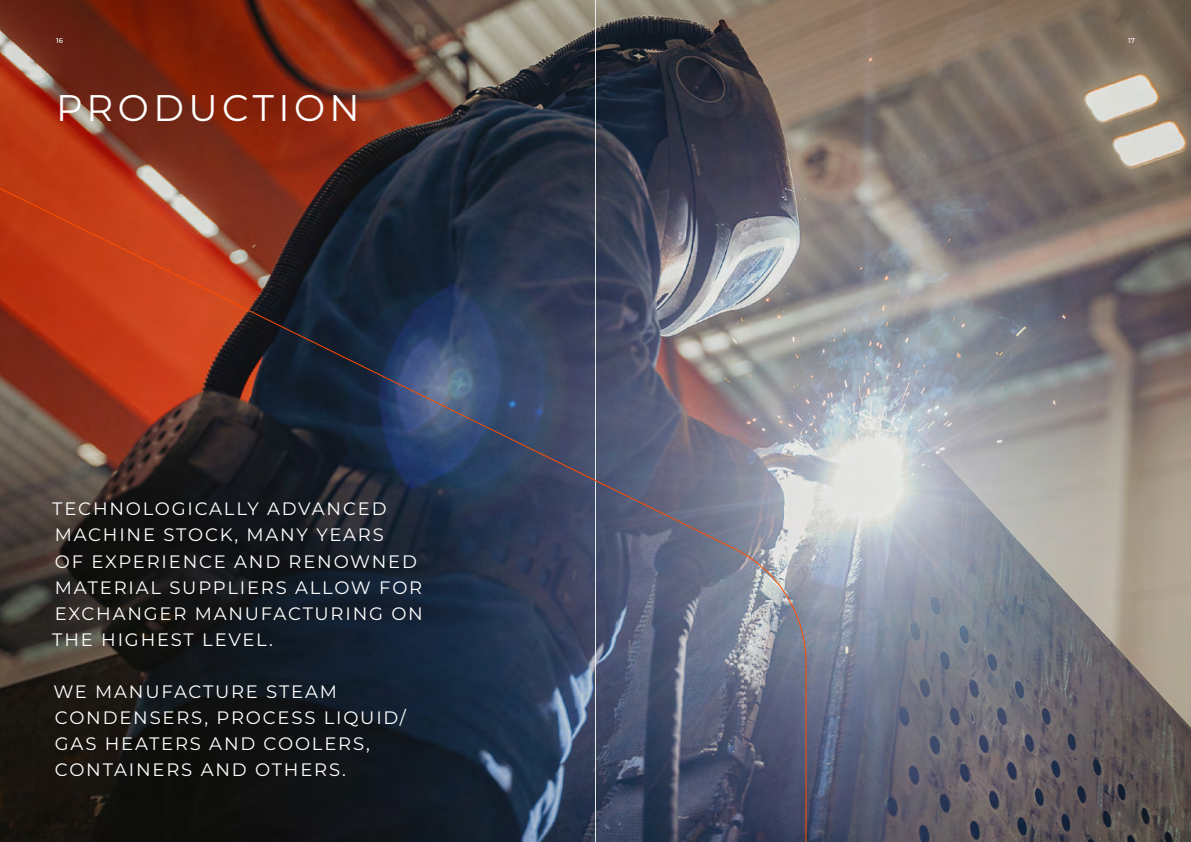
<style>
.page{position:relative;width:1191px;height:842px;background:#fff}
.page>*{position:absolute;margin:0;border:0;box-sizing:border-box;transform-origin:0 0}
.t1{font:37px "Montserrat";letter-spacing:.12em;color:#fff}
.t2{font:18px/26.1px "Montserrat";letter-spacing:.1em;color:#fff}
.t3{font:500 7px "Montserrat";color:#fff}
</style>
<div class="page">
<img style="left:0;top:0;width:1191px;height:842px">
<hr style="left:595px;top:0;width:1px;height:842px;background:#e9ebeb">
<img style="left:0;top:170px;width:807px;height:672px">
<p class="t3" style="left:56px;top:35px;width:8px">16</p>
<p class="t3" style="left:1128px;top:35px;width:8px">17</p>
<h1 class="t1" style="left:56px;top:83px;width:305px">PRODUCTION</h1>
<p class="t2" style="left:52px;top:495px;width:372px">TECHNOLOGICALLY ADVANCED<br>MACHINE STOCK, MANY YEARS<br>OF EXPERIENCE AND RENOWNED<br>MATERIAL SUPPLIERS ALLOW FOR<br>EXCHANGER MANUFACTURING ON<br>THE HIGHEST LEVEL.</p>
<p class="t2" style="left:53px;top:678px;width:354px">WE MANUFACTURE STEAM<br>CONDENSERS, PROCESS LIQUID/<br>GAS HEATERS AND COOLERS,<br>CONTAINERS AND OTHERS.</p>
</div>
